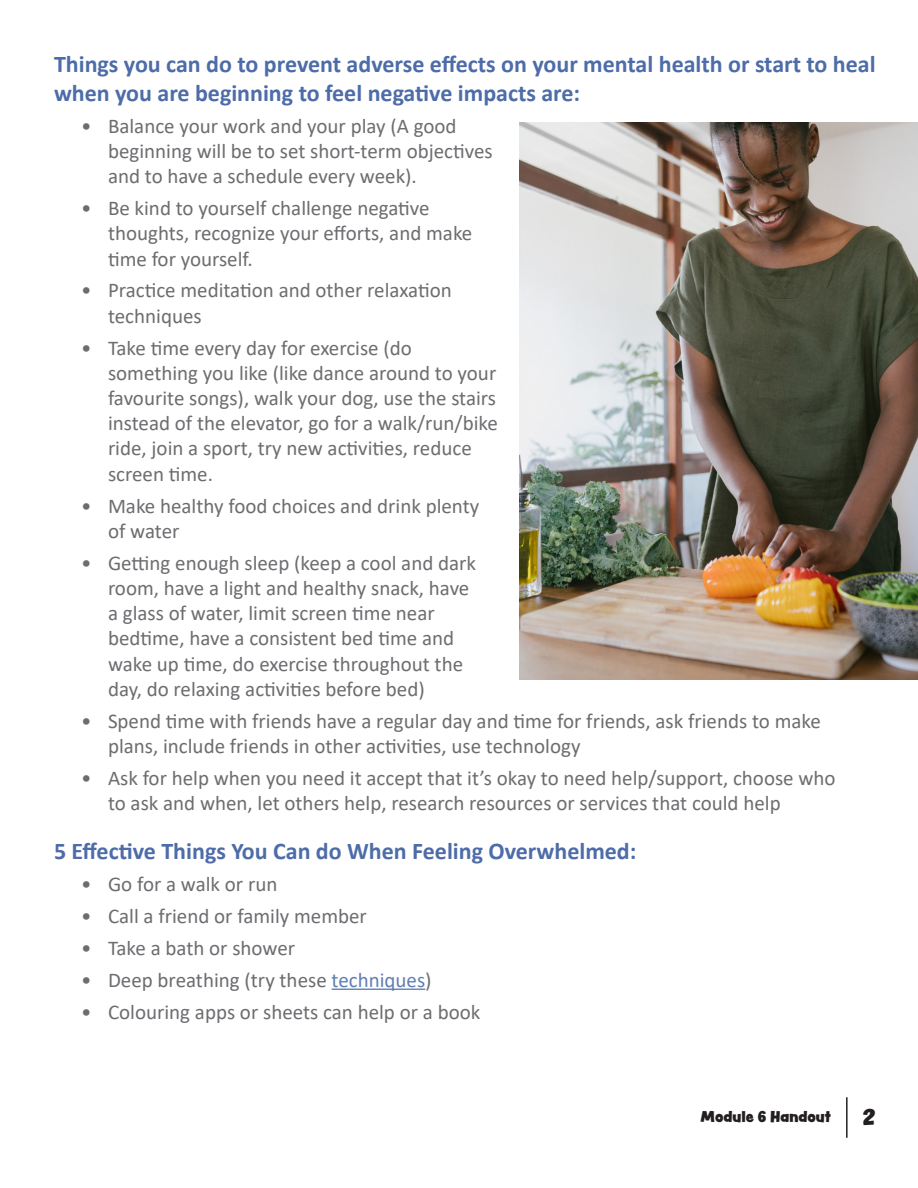
<style>
.page{position:relative;width:918px;height:1188px;background:#fff}
.page>*{position:absolute;margin:0;border:0;box-sizing:border-box;transform-origin:0 0}
.Subheader{font:700 24px/28.8px "Calibri";color:#4d6ca8}
.t1{font:24px "Peachy Keen JF";color:#231f20}
.t2{font:21px/25.2px "Calibri";color:#6c6d70}
.t3{font:16.5px "Peachy Keen JF";color:#231f20}
.s1{color:#607eb4}
</style>
<div class="page">
<hr style="left:846px;top:1097px;width:2px;height:41px;background:#231f20">
<hr style="left:332px;top:989px;width:93px;height:1px;background:#607eb4">
<img style="left:520px;top:122px;width:398px;height:557px">
<p class="Subheader" style="left:54px;top:49px;width:823px">Things you can do to prevent adverse effects on your mental health or start to heal when you are beginning to feel negative impacts are:</p>
<p class="t2" style="left:108px;top:113px;width:386px;text-indent:-27px">• Balance your work and your play (A good beginning will be to set short-term objectives and to have a schedule every week).</p>
<p class="t2" style="left:108px;top:195px;width:366px;text-indent:-27px">• Be kind to yourself challenge negative thoughts, recognize your efforts, and make time for yourself.</p>
<p class="t2" style="left:108px;top:277px;width:345px;text-indent:-27px">• Practice meditation and other relaxation techniques</p>
<p class="t2" style="left:108px;top:335px;width:391px;text-indent:-27px">• Take time every day for exercise (do something you like (like dance around to your favourite songs), walk your dog, use the stairs instead of the elevator, go for a walk/run/bike ride, join a sport, try new activities, reduce screen time.</p>
<p class="t2" style="left:108px;top:492px;width:373px;text-indent:-27px">• Make healthy food choices and drink plenty of water</p>
<p class="t2" style="left:108px;top:550px;width:370px;text-indent:-27px">• Getting enough sleep (keep a cool and dark room, have a light and healthy snack, have a glass of water, limit screen time near bedtime, have a consistent bed time and wake up time, do exercise throughout the day, do relaxing activities before bed)</p>
<p class="t2" style="left:108px;top:708px;width:714px;text-indent:-27px">• Spend time with friends have a regular day and time for friends, ask friends to make plans, include friends in other activities, use technology</p>
<p class="t2" style="left:108px;top:765px;width:729px;text-indent:-27px">• Ask for help when you need it accept that it’s okay to need help/support, choose who to ask and when, let others help, research resources or services that could help</p>
<p class="Subheader" style="left:54px;top:836px;width:584px">5 Effective Things You Can do When Feeling Overwhelmed:</p>
<p class="t2" style="left:81px;top:871px;width:198px">• Go for a walk or run</p>
<p class="t2" style="left:81px;top:903px;width:287px">• Call a friend or family member</p>
<p class="t2" style="left:81px;top:935px;width:216px">• Take a bath or shower</p>
<p class="t2" style="left:81px;top:967px;width:352px">• Deep breathing (try these <span class="s1">techniques</span>)</p>
<p class="t2" style="left:81px;top:999px;width:401px">• Colouring apps or sheets can help or a book</p>
<p class="t3" style="left:701px;top:1107px;width:132px">Module 6 Handout</p>
<p class="t1" style="left:863px;top:1102px;width:15px">2</p>
</div>
